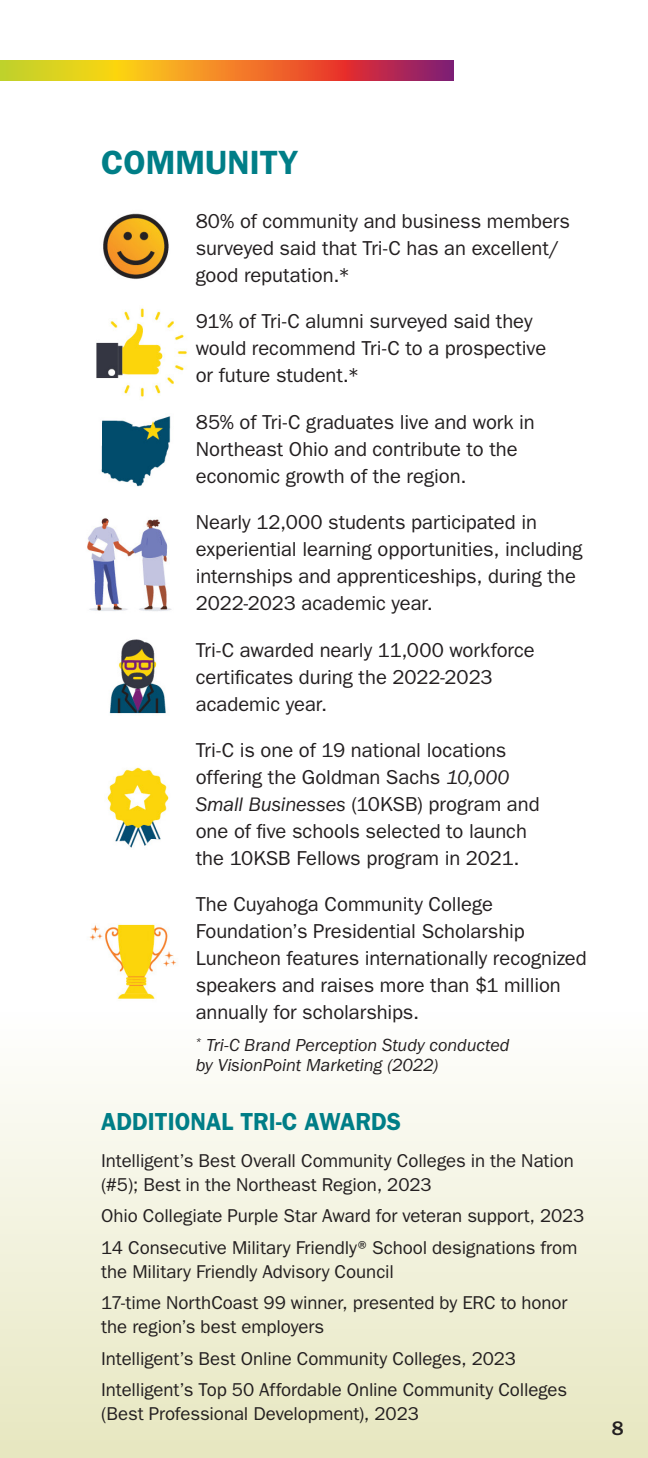
<style>
.page{position:relative;width:648px;height:1458px;background:#fff}
.page>*{position:absolute;margin:0;border:0;box-sizing:border-box;transform-origin:0 0}
.t1{font:600 33.75px "ITC Franklin Gothic Std";color:#007e87}
.Subhead_3{font:600 24.75px "ITC Franklin Gothic Std";color:#007e87;scale:.96 1}
.Body_Copy_1{font:20.25px/27px "ITC Franklin Gothic Std";letter-spacing:-.005em;color:#231f20}
.t2{font:500 20.25px "ITC Franklin Gothic Std";color:#231f20}
.Body_Copy_3{font:18.68px/23.6px "ITC Franklin Gothic Std";letter-spacing:-.005em;color:#231f20}
.Body_Copy_1-2{font:italic 18px/20.2px "ITC Franklin Gothic Std";letter-spacing:-.005em;color:#231f20}
.s1{font-style:italic}
</style>
<div class="page">
<img style="left:87px;top:213px;width:100px;height:786px">
<div style="left:0;top:1012px;width:648px;height:446px;background:linear-gradient(to bottom,#fefefe,#e7e7c0)"></div>
<svg style="left:0;top:61px;width:454px;height:20px;background:#dc812e"></svg>
<p class="t1" style="left:101px;top:142px;width:199px">COMMUNITY</p>
<p class="Body_Copy_1" style="left:196px;top:208px;width:376px">80% of community and business members surveyed said that Tri-C has an excellent/ good reputation.*</p>
<p class="Body_Copy_1" style="left:196px;top:308px;width:352px">91% of Tri-C alumni surveyed said they would recommend Tri-C to a prospective or future student.*</p>
<p class="Body_Copy_1" style="left:196px;top:408px;width:341px">85% of Tri-C graduates live and work in<br>Northeast Ohio and contribute to the economic growth of the region.</p>
<p class="Body_Copy_1" style="left:196px;top:509px;width:388px">Nearly 12,000 students participated in experiential learning opportunities, including internships and apprenticeships, during the 2022-2023 academic year.</p>
<p class="Body_Copy_1" style="left:196px;top:636px;width:341px">Tri-C awarded nearly 11,000 workforce certificates during the 2022-2023 academic year.</p>
<p class="Body_Copy_1" style="left:196px;top:737px;width:345px">Tri-C is one of 19 national locations offering the Goldman Sachs <span class="s1">10,000<br>Small Businesses</span> (10KSB) program and one of five schools selected to launch the 10KSB Fellows program in 2021.</p>
<p class="Body_Copy_1" style="left:196px;top:891px;width:393px">The Cuyahoga Community College Foundation’s Presidential Scholarship Luncheon features internationally recognized speakers and raises more than $1 million annually for scholarships.</p>
<p class="Body_Copy_1-2" style="left:196px;top:1035px;width:315px"><sup>*</sup> Tri-C Brand Perception Study conducted by VisionPoint Marketing (2022)</p>
<p class="Subhead_3" style="left:101px;top:1107px;width:314px">ADDITIONAL TRI-C AWARDS</p>
<p class="Body_Copy_3" style="left:101px;top:1149px;width:474px">Intelligent’s Best Overall Community Colleges in the Nation (#5); Best in the Northeast Region, 2023</p>
<p class="Body_Copy_3" style="left:101px;top:1204px;width:485px">Ohio Collegiate Purple Star Award for veteran support, 2023</p>
<p class="Body_Copy_3" style="left:101px;top:1236px;width:478px">14 Consecutive Military Friendly® School designations from the Military Friendly Advisory Council</p>
<p class="Body_Copy_3" style="left:101px;top:1291px;width:468px">17-time NorthCoast 99 winner, presented by ERC to honor the region’s best employers</p>
<p class="Body_Copy_3" style="left:101px;top:1347px;width:416px">Intelligent’s Best Online Community Colleges, 2023</p>
<p class="Body_Copy_3" style="left:101px;top:1378px;width:468px">Intelligent’s Top 50 Affordable Online Community Colleges (Best Professional Development), 2023</p>
<p class="t2" style="left:612px;top:1417px;width:13px">8</p>
</div>
